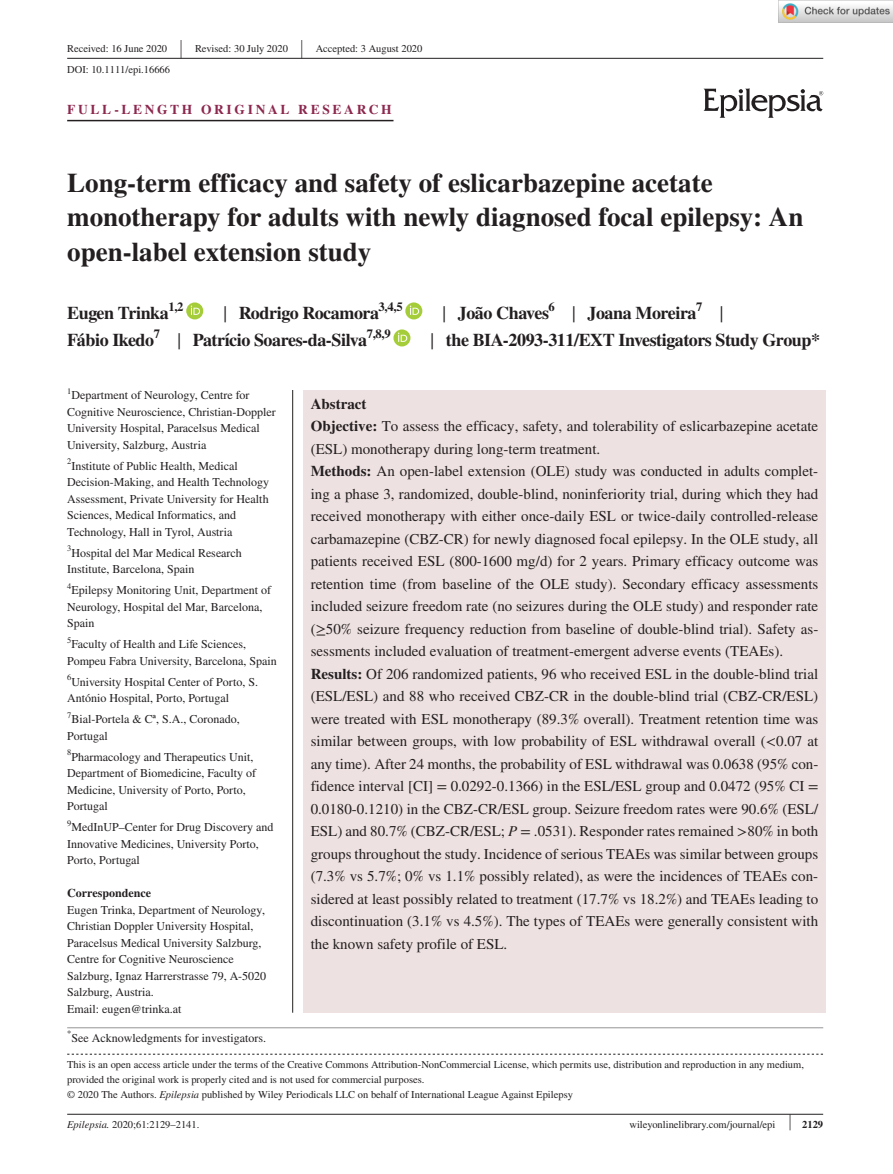
<style>
.page{position:relative;width:893px;height:1174px;background:#fff}
.page>*{position:absolute;margin:0;border:0;box-sizing:border-box;transform-origin:0 0}
.t1{font:700 27px/34.5px "STIX";color:#231f20}
.t2{font:26.55px "STIX";color:#231f20;scale:.4 1}
.t3{font:700 18px "STIX";letter-spacing:-.025em;color:#231f20}
.t4{font:15px/22.5px "STIX";color:#231f20}
.t5{font:700 13.5px "STIX";letter-spacing:.2em;color:#8c284e}
.t6{font:12px/16.5px "STIX";color:#231f20}
.t7{font:700 12px "STIX";color:#231f20}
.t8{font:10.5px/15px "STIX";color:#231f20}
.t9{font:8.4px "STIX";color:#231f20}
.s1{font-weight:400;font-size:23.4px}
.s2{font-weight:700}
.s3{font-style:italic}
.s4{font-size:23.1px}
</style>
<div class="page">
<hr style="left:67px;top:1113px;width:756px;height:1px;background:#231f20">
<svg style="left:704px;top:88px;width:119px;height:30px"></svg>
<hr style="left:67px;top:58px;width:756px;height:1px;background:#231f20">
<hr style="left:67px;top:120px;width:326px;height:1px;background:#231f20">
<div style="left:186px;top:302px;width:17px;height:17px;background:#a5cd39;border-radius:50%"></div>
<svg style="left:191px;top:305px;width:9px;height:10px"></svg>
<div style="left:405px;top:302px;width:17px;height:17px;background:#a5cd39;border-radius:50%"></div>
<svg style="left:410px;top:305px;width:9px;height:10px"></svg>
<div style="left:393px;top:329px;width:17px;height:17px;background:#a5cd39;border-radius:50%"></div>
<svg style="left:398px;top:332px;width:9px;height:10px"></svg>
<hr style="left:67px;top:1027px;width:756px;height:1px;background:#939598">
<div style="left:303px;top:390px;width:523px;height:622px;background:#eee1e1"></div>
<hr style="left:292px;top:390px;width:1px;height:622px;background:#231f20">
<svg style="left:67px;top:1053px;width:756px;height:1px"></svg>
<img style="left:779px;top:0;width:114px;height:23px">
<p class="t8" style="left:67px;top:41px;width:102px">Received: 16 June 2020</p>
<h2 class="t2" style="left:180px;top:31px;width:7px">|</h2>
<p class="t8" style="left:195px;top:41px;width:94px">Revised: 30 July 2020</p>
<h2 class="t2" style="left:301px;top:31px;width:7px">|</h2>
<p class="t8" style="left:316px;top:41px;width:108px">Accepted: 3 August 2020</p>
<p class="t8" style="left:67px;top:63px;width:104px">DOI: 10.1111/epi.16666</p>
<p class="t5" style="left:67px;top:101px;width:326px">FULL-LENGTH ORIGINAL RESEARCH</p>
<h1 class="t1" style="left:67px;top:165px;width:738px">Long-term efficacy and safety of eslicarbazepine acetate monotherapy for adults with newly diagnosed focal epilepsy: An open-label extension study</h1>
<p class="t3" style="left:67px;top:303px;width:118px">Eugen Trinka<sup>1,2</sup></p>
<p class="t3" style="left:223px;top:303px;width:181px"><span class="s1">|</span> Rodrigo Rocamora<sup>3,4,5</sup></p>
<p class="t3" style="left:442px;top:303px;width:282px"><span class="s1">|</span> João Chaves<sup>6</sup> <span class="s1">|</span> Joana Moreira<sup>7</sup> <span class="s1">|</span></p>
<p class="t3" style="left:67px;top:330px;width:325px">Fábio Ikedo<sup>7</sup> <span class="s1">|</span> Patrício Soares-da-Silva<sup>7,8,9</sup></p>
<p class="t3" style="left:431px;top:330px;width:391px"><span class="s1">|</span> the BIA-2093-311/EXT Investigators Study Group*</p>
<p class="t6" style="left:67px;top:387px;width:210px"><sup>1</sup>Department of Neurology, Centre for Cognitive Neuroscience, Christian-Doppler University Hospital, Paracelsus Medical University, Salzburg, Austria</p>
<p class="t9" style="left:67px;top:455px;width:6px">2</p>
<p class="t6" style="left:67px;top:458px;width:204px;text-indent:4px">Institute of Public Health, Medical Decision-Making, and Health Technology Assessment, Private University for Health Sciences, Medical Informatics, and Technology, Hall in Tyrol, Austria</p>
<p class="t9" style="left:67px;top:542px;width:6px">3</p>
<p class="t6" style="left:67px;top:545px;width:176px;text-indent:4px">Hospital del Mar Medical Research<br>Institute, Barcelona, Spain</p>
<p class="t9" style="left:67px;top:580px;width:6px">4</p>
<p class="t6" style="left:67px;top:582px;width:206px;text-indent:4px">Epilepsy Monitoring Unit, Department of<br>Neurology, Hospital del Mar, Barcelona,<br>Spain</p>
<p class="t9" style="left:67px;top:634px;width:6px">5</p>
<p class="t6" style="left:67px;top:636px;width:211px;text-indent:4px">Faculty of Health and Life Sciences,<br>Pompeu Fabra University, Barcelona, Spain</p>
<p class="t9" style="left:67px;top:671px;width:6px">6</p>
<p class="t6" style="left:67px;top:674px;width:192px;text-indent:4px">University Hospital Center of Porto, S.<br>António Hospital, Porto, Portugal</p>
<p class="t9" style="left:67px;top:709px;width:6px">7</p>
<p class="t6" style="left:67px;top:711px;width:174px;text-indent:4px">Bial-Portela &amp; Cª, S.A., Coronado,<br>Portugal</p>
<p class="t9" style="left:67px;top:746px;width:6px">8</p>
<p class="t6" style="left:67px;top:749px;width:191px;text-indent:4px">Pharmacology and Therapeutics Unit,<br>Department of Biomedicine, Faculty of<br>Medicine, University of Porto, Porto,<br>Portugal</p>
<p class="t6" style="left:67px;top:819px;width:208px"><sup>9</sup>MedInUP–Center for Drug Discovery and<br>Innovative Medicines, University Porto,<br>Porto, Portugal</p>
<p class="t7" style="left:67px;top:886px;width:85px">Correspondence</p>
<p class="t6" style="left:67px;top:902px;width:201px">Eugen Trinka, Department of Neurology, Christian Doppler University Hospital, Paracelsus Medical University Salzburg, Centre for Cognitive Neuroscience Salzburg, Ignaz Harrerstrasse 79, A-5020<br>Salzburg, Austria.<br>Email: eugen@trinka.at</p>
<p class="t6" style="left:67px;top:1030px;width:200px"><sup>*</sup>See Acknowledgments for investigators.</p>
<p class="t4" style="left:311px;top:393px;width:509px"><span class="s2">Abstract<br>Objective:</span> To assess the efficacy, safety, and tolerability of eslicarbazepine acetate (ESL) monotherapy during long-term treatment.<br><span class="s2">Methods:</span> An open-label extension (OLE) study was conducted in adults complet&shy;ing a phase 3, randomized, double-blind, noninferiority trial, during which they had received monotherapy with either once-daily ESL or twice-daily controlled-release carbamazepine (CBZ-CR) for newly diagnosed focal epilepsy. In the OLE study, all patients received ESL (800-1600 mg/d) for 2 years. Primary efficacy outcome was retention time (from baseline of the OLE study). Secondary efficacy assessments included seizure freedom rate (no seizures during the OLE study) and responder rate (≥50% seizure frequency reduction from baseline of double-blind trial). Safety as&shy;sessments included evaluation of treatment-emergent adverse events (TEAEs).<br><span class="s2">Results:</span> Of 206 randomized patients, 96 who received ESL in the double-blind trial (ESL/ESL) and 88 who received CBZ-CR in the double-blind trial (CBZ-CR/ESL) were treated with ESL monotherapy (89.3% overall). Treatment retention time was similar between groups, with low probability of ESL withdrawal overall (&lt;0.07 at any time). After 24 months, the probability of ESL withdrawal was 0.0638 (95% con&shy;fidence interval [CI] = 0.0292-0.1366) in the ESL/ESL group and 0.0472 (95% CI = 0.0180-0.1210) in the CBZ-CR/ESL group. Seizure freedom rates were 90.6% (ESL/ ESL) and 80.7% (CBZ-CR/ESL; <span class="s3">P</span> = .0531). Responder rates remained &gt;80% in both groups throughout the study. Incidence of serious TEAEs was similar between groups (7.3% vs 5.7%; 0% vs 1.1% possibly related), as were the incidences of TEAEs con&shy;sidered at least possibly related to treatment (17.7% vs 18.2%) and TEAEs leading to discontinuation (3.1% vs 4.5%). The types of TEAEs were generally consistent with the known safety profile of ESL.</p>
<p class="t8" style="left:67px;top:1057px;width:738px">This is an open access article under the terms of the Creative Commons Attribution-NonCommercial License, which permits use, distribution and reproduction in any medium, provided the original work is properly cited and is not used for commercial purposes.<br>© 2020 The Authors. <span class="s3">Epilepsia</span> published by Wiley Periodicals LLC on behalf of International League Against Epilepsy</p>
<p class="t8" style="left:67px;top:1117px;width:134px"><span class="s3">Epilepsia.</span> 2020;61:2129–2141.</p>
<p class="t8" style="left:629px;top:1117px;width:195px">wileyonlinelibrary.com/journal/epi <span class="s4">|</span> <span class="s2">2129</span></p>
</div>
